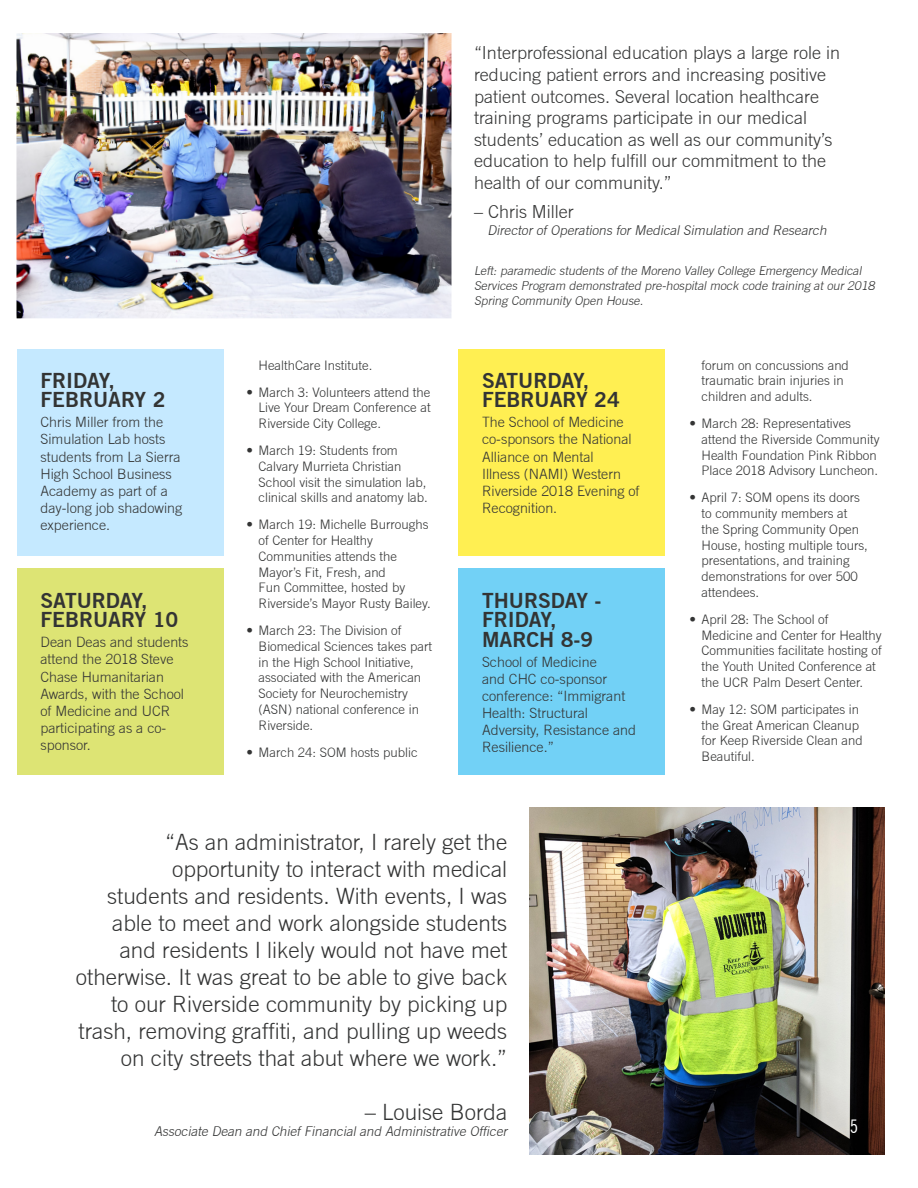
<style>
.page{position:relative;width:918px;height:1188px;background:#fff}
.page>*{position:absolute;margin:0;border:0;box-sizing:border-box;transform-origin:0 0}
.t1{font:300 22.5px/27px "Trade Gothic";color:#333434;text-align:right}
.t2{font:700 21px/19.5px "Trade Gothic No.2";color:#333434}
.t3{font:condensed 18.75px "Trade Gothic No.18";color:#fff}
.t4{font:300 18px/21.6px "Trade Gothic";color:#333434}
.t5{font:300 14.25px/17.1px "Trade Gothic";color:#333434}
.t6{font:italic 300 13.5px "Trade Gothic";color:#333434}
.t7{font:300 13.2px/15.8px "Trade Gothic";color:#333434}
.t8{font:italic 300 12.3px/14.9px "Trade Gothic";color:#333434}
</style>
<div class="page">
<img style="left:16px;top:33px;width:436px;height:285px">
<img style="left:529px;top:807px;width:356px;height:348px">
<div style="left:459px;top:349px;width:206px;height:206px;background:#ffef52"></div>
<div style="left:459px;top:568px;width:206px;height:206px;background:#72d1f6"></div>
<div style="left:17px;top:349px;width:206px;height:206px;background:#c5e9ff"></div>
<div style="left:17px;top:568px;width:206px;height:206px;background:#dde474"></div>
<p class="t4" style="left:474px;top:42px;width:368px">“Interprofessional education plays a large role in reducing patient errors and increasing positive patient outcomes. Several location healthcare training programs participate in our medical students’ education as well as our community’s education to help fulfill our commitment to the health of our community.”</p>
<p class="t4" style="left:474px;top:201px;width:101px">– Chris Miller</p>
<p class="t6" style="left:488px;top:222px;width:343px">Director of Operations for Medical Simulation and Research</p>
<p class="t2" style="left:40px;top:370px;width:127px">FRIDAY,<br>FEBRUARY 2</p>
<p class="t5" style="left:40px;top:414px;width:143px">Chris Miller from the<br>Simulation Lab hosts students from La Sierra<br>High School Business<br>Academy as part of a day-long job shadowing experience.</p>
<p class="t2" style="left:40px;top:590px;width:139px">SATURDAY,<br>FEBRUARY 10</p>
<p class="t5" style="left:40px;top:634px;width:150px">Dean Deas and students attend the 2018 Steve<br>Chase Humanitarian<br>Awards, with the School of Medicine and UCR participating as a co&shy;sponsor.</p>
<p class="t7" style="left:259px;top:357px;width:115px">HealthCare Institute.</p>
<p class="t7" style="left:259px;top:384px;width:174px;text-align:justify;text-indent:-12px">• March 3: Volunteers attend the Live Your Dream Conference at Riverside City College.</p>
<p class="t7" style="left:259px;top:442px;width:171px;text-indent:-12px">• March 19: Students from<br>Calvary Murrieta Christian<br>School visit the simulation lab, clinical skills and anatomy lab.</p>
<p class="t7" style="left:259px;top:517px;width:174px;text-indent:-12px">• March 19: Michelle Burroughs of Center for Healthy<br>Communities attends the<br>Mayor’s Fit, Fresh, and<br>Fun Committee, hosted by<br>Riverside’s Mayor Rusty Bailey.</p>
<p class="t7" style="left:259px;top:622px;width:175px;text-indent:-12px">• March 23: The Division of<br>Biomedical Sciences takes part in the High School Initiative, associated with the American<br>Society for Neurochemistry (ASN) national conference in<br>Riverside.</p>
<p class="t7" style="left:247px;top:744px;width:172px">• March 24: SOM hosts public</p>
<p class="t8" style="left:474px;top:263px;width:405px">Left: paramedic students of the Moreno Valley College Emergency Medical<br>Services Program demonstrated pre-hospital mock code training at our 2018<br>Spring Community Open House.</p>
<p class="t2" style="left:482px;top:370px;width:139px">SATURDAY,<br>FEBRUARY 24</p>
<p class="t5" style="left:482px;top:414px;width:159px">The School of Medicine co-sponsors the National<br>Alliance on Mental<br>Illness (NAMI) Western<br>Riverside 2018 Evening of<br>Recognition.</p>
<p class="t2" style="left:482px;top:590px;width:121px">THURSDAY -</p>
<p class="t2" style="left:482px;top:610px;width:113px">FRIDAY,<br>MARCH 8-9</p>
<p class="t5" style="left:482px;top:653px;width:156px">School of Medicine<br>and CHC co-sponsor conference: “Immigrant<br>Health: Structural<br>Adversity, Resistance and<br>Resilience.”</p>
<p class="t7" style="left:702px;top:357px;width:149px">forum on concussions and traumatic brain injuries in children and adults.</p>
<p class="t7" style="left:702px;top:415px;width:179px;text-indent:-12px">• March 28: Representatives attend the Riverside Community<br>Health Foundation Pink Ribbon<br>Place 2018 Advisory Luncheon.</p>
<p class="t7" style="left:702px;top:490px;width:168px;text-indent:-12px">• April 7: SOM opens its doors to community members at the Spring Community Open<br>House, hosting multiple tours, presentations, and training demonstrations for over 500 attendees.</p>
<p class="t7" style="left:702px;top:611px;width:182px;text-indent:-12px">• April 28: The School of<br>Medicine and Center for Healthy<br>Communities facilitate hosting of the Youth United Conference at the UCR Palm Desert Center.</p>
<p class="t7" style="left:702px;top:701px;width:163px;text-indent:-12px">• May 12: SOM participates in the Great American Cleanup for Keep Riverside Clean and<br>Beautiful.</p>
<p class="t1" style="left:76px;top:828px;width:433px">“As an administrator, I rarely get the opportunity to interact with medical<br>students and residents. With events, I was able to meet and work alongside students and residents I likely would not have met otherwise. It was great to be able to give back to our Riverside community by picking up trash, removing graffiti, and pulling up weeds on city streets that abut where we work.”</p>
<p class="t1" style="left:365px;top:1098px;width:144px">– Louise Borda</p>
<p class="t6" style="left:154px;top:1123px;width:358px">Associate Dean and Chief Financial and Administrative Officer</p>
<p class="t3" style="left:850px;top:1115px;width:10px">5</p>
</div>
